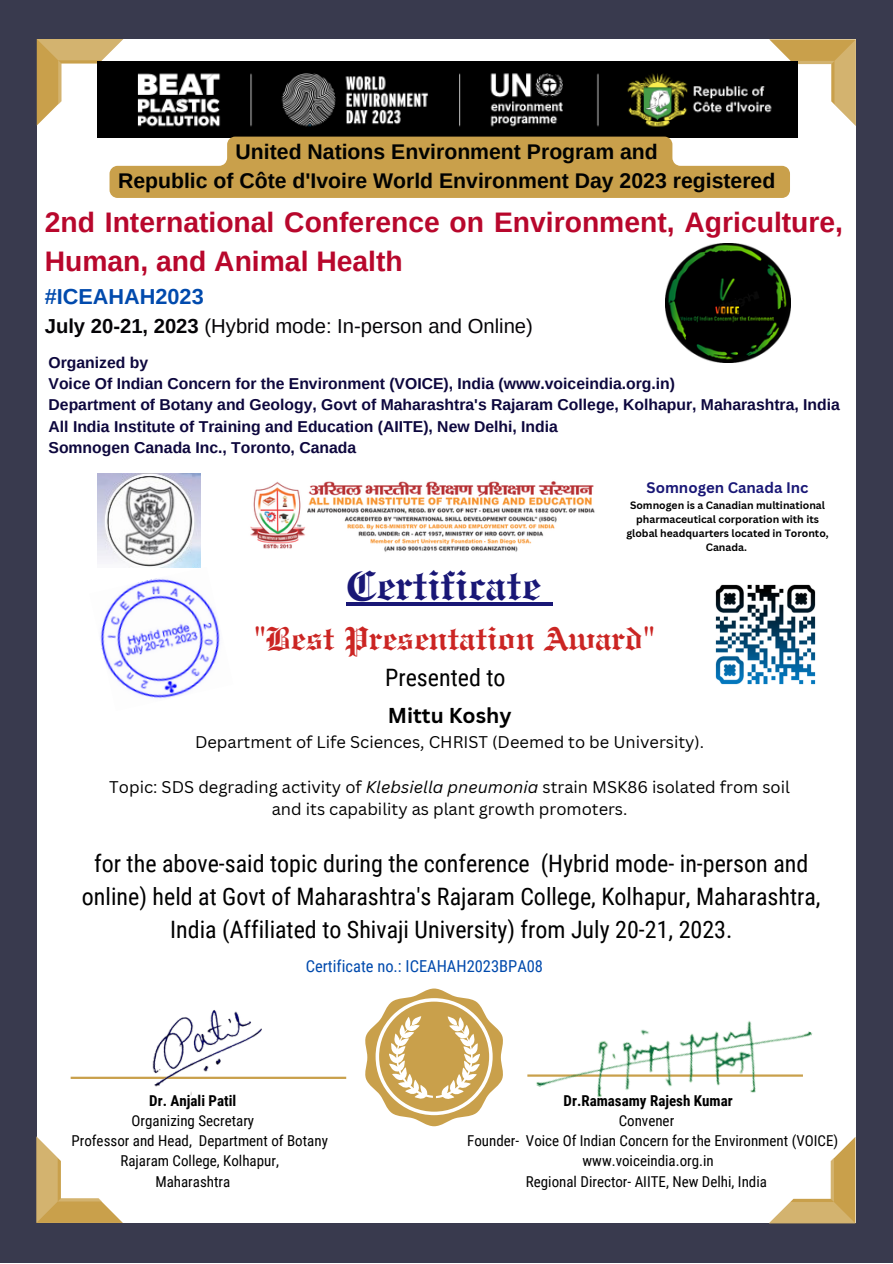
<style>
.page{position:relative;width:893px;height:1264px;background:#fff}
.page>*{position:absolute;margin:0;border:0;box-sizing:border-box;transform-origin:0 0}
.t1{font:700 42px "Engravers Old English BT";color:#191776}
.t2{font:700 33px "Engravers Old English BT";color:#cb2523}
.t3{font:700 28.2px/39.3px "Arimo";color:#b8072c}
.t4{font:24px/32.5px "Roboto Condensed";color:#000;text-align:center}
.t5{font:700 21.6px "Arimo";color:#004aad}
.t6{font:700 21.15px "Arimo";color:#010201}
.t7{font:700 21px "Canva Sans";color:#000}
.t8{font:20.25px "Arimo";color:#050407}
.t9{font:16.5px/22.5px "Canva Sans";color:#000;text-align:center}
.t10{font:16.5px "Roboto Condensed";color:#004aad}
.t11{font:700 15.75px "Arimo";color:#0d073d}
.t12{font:15px "Roboto Condensed";color:#000}
.t13{font:700 15px "Roboto Condensed";color:#000}
.t14{font:700 14.85px "Canva Sans";color:#191776}
.t15{font:700 10.35px/14px "Canva Sans";color:#000;text-align:center}
.s1{font-weight:700}
.s2{font-style:italic}
</style>
<div class="page">
<div style="left:0;top:0;width:892px;height:1262px;background:#393a4e"></div>
<div style="left:37px;top:39px;width:818px;height:1183px;background:#fff"></div>
<svg style="left:37px;top:39px;width:86px;height:87px"></svg>
<svg style="left:36px;top:1136px;width:86px;height:86px"></svg>
<svg style="left:769px;top:39px;width:86px;height:87px"></svg>
<svg style="left:768px;top:1137px;width:87px;height:86px"></svg>
<svg style="left:365px;top:988px;width:138px;height:137px"></svg>
<hr style="left:71px;top:1076px;width:275px;height:2px;background:#c9a04b">
<hr style="left:527px;top:1074px;width:275px;height:2px;background:#c9a04b">
<img style="left:97px;top:61px;width:700px;height:77px">
<img style="left:250px;top:481px;width:345px;height:71px">
<img style="left:665px;top:244px;width:125px;height:119px">
<img style="left:97px;top:474px;width:104px;height:93px">
<svg style="left:109px;top:137px;width:681px;height:61px"></svg>
<hr style="left:346px;top:602px;width:194px;height:4px;background:#191776">
<hr style="left:540px;top:602px;width:13px;height:4px;background:#191776">
<img style="left:84px;top:1010px;width:234px;height:86px">
<img style="left:529px;top:1021px;width:283px;height:149px">
<img style="left:100px;top:567px;width:120px;height:132px">
<img style="left:715px;top:584px;width:101px;height:101px">
<p class="t6" style="left:235px;top:140px;width:424px">United Nations Environment Program and</p>
<p class="t6" style="left:118px;top:169px;width:658px">Republic of Côte d'Ivoire World Environment Day 2023 registered</p>
<p class="t3" style="left:45px;top:202px;width:799px">2nd International Conference on Environment, Agriculture,<br>Human, and Animal Health</p>
<p class="t5" style="left:45px;top:284px;width:160px">#ICEAHAH2023</p>
<p class="t8" style="left:45px;top:315px;width:489px"><span class="s1">July 20-21, 2023</span> (Hybrid mode: In-person and Online)</p>
<p class="t11" style="left:49px;top:353px;width:101px">Organized by</p>
<p class="t11" style="left:49px;top:375px;width:628px">Voice Of Indian Concern for the Environment (VOICE), India (www.voiceindia.org.in)</p>
<p class="t11" style="left:49px;top:396px;width:792px">Department of Botany and Geology, Govt of Maharashtra's Rajaram College, Kolhapur, Maharashtra, India</p>
<p class="t11" style="left:49px;top:417px;width:511px">All India Institute of Training and Education (AIITE), New Delhi, India</p>
<p class="t11" style="left:49px;top:439px;width:309px">Somnogen Canada Inc., Toronto, Canada</p>
<p class="t14" style="left:646px;top:477px;width:163px">Somnogen Canada Inc</p>
<p class="t15" style="left:626px;top:498px;width:204px">Somnogen is a Canadian multinational pharmaceutical corporation with its global headquarters located in Toronto,<br>Canada.</p>
<p class="t1" style="left:346px;top:560px;width:196px">Certificate</p>
<p class="t2" style="left:254px;top:618px;width:401px">"Best Presentation Award"</p>
<p class="t4" style="left:385px;top:661px;width:122px">Presented to</p>
<p class="t7" style="left:388px;top:700px;width:125px">Mittu Koshy</p>
<p class="t9" style="left:195px;top:730px;width:510px">Department of Life Sciences, CHRIST (Deemed to be University).</p>
<p class="t9" style="left:109px;top:775px;width:682px">Topic: SDS degrading activity of <span class="s2">Klebsiella pneumonia</span> strain MSK86 isolated from soil and its capability as plant growth promoters.</p>
<p class="t4" style="left:82px;top:848px;width:740px">for the above-said topic during the conference (Hybrid mode- in-person and online) held at Govt of Maharashtra's Rajaram College, Kolhapur, Maharashtra,<br>India (Affiliated to Shivaji University) from July 20-21, 2023.</p>
<p class="t10" style="left:306px;top:956px;width:239px">Certificate no.: ICEAHAH2023BPA08</p>
<p class="t13" style="left:149px;top:1091px;width:89px">Dr. Anjali Patil</p>
<p class="t12" style="left:131px;top:1111px;width:124px">Organizing Secretary</p>
<p class="t12" style="left:71px;top:1132px;width:258px">Professor and Head, Department of Botany</p>
<p class="t12" style="left:120px;top:1152px;width:160px">Rajaram College, Kolhapur,</p>
<p class="t12" style="left:155px;top:1172px;width:76px">Maharashtra</p>
<p class="t13" style="left:563px;top:1091px;width:171px">Dr.Ramasamy Rajesh Kumar</p>
<p class="t12" style="left:618px;top:1111px;width:57px">Convener</p>
<p class="t12" style="left:467px;top:1132px;width:372px">Founder- Voice Of Indian Concern for the Environment (VOICE)</p>
<p class="t12" style="left:582px;top:1152px;width:133px">www.voiceindia.org.in</p>
<p class="t12" style="left:526px;top:1172px;width:242px">Regional Director- AIITE, New Delhi, India</p>
</div>
